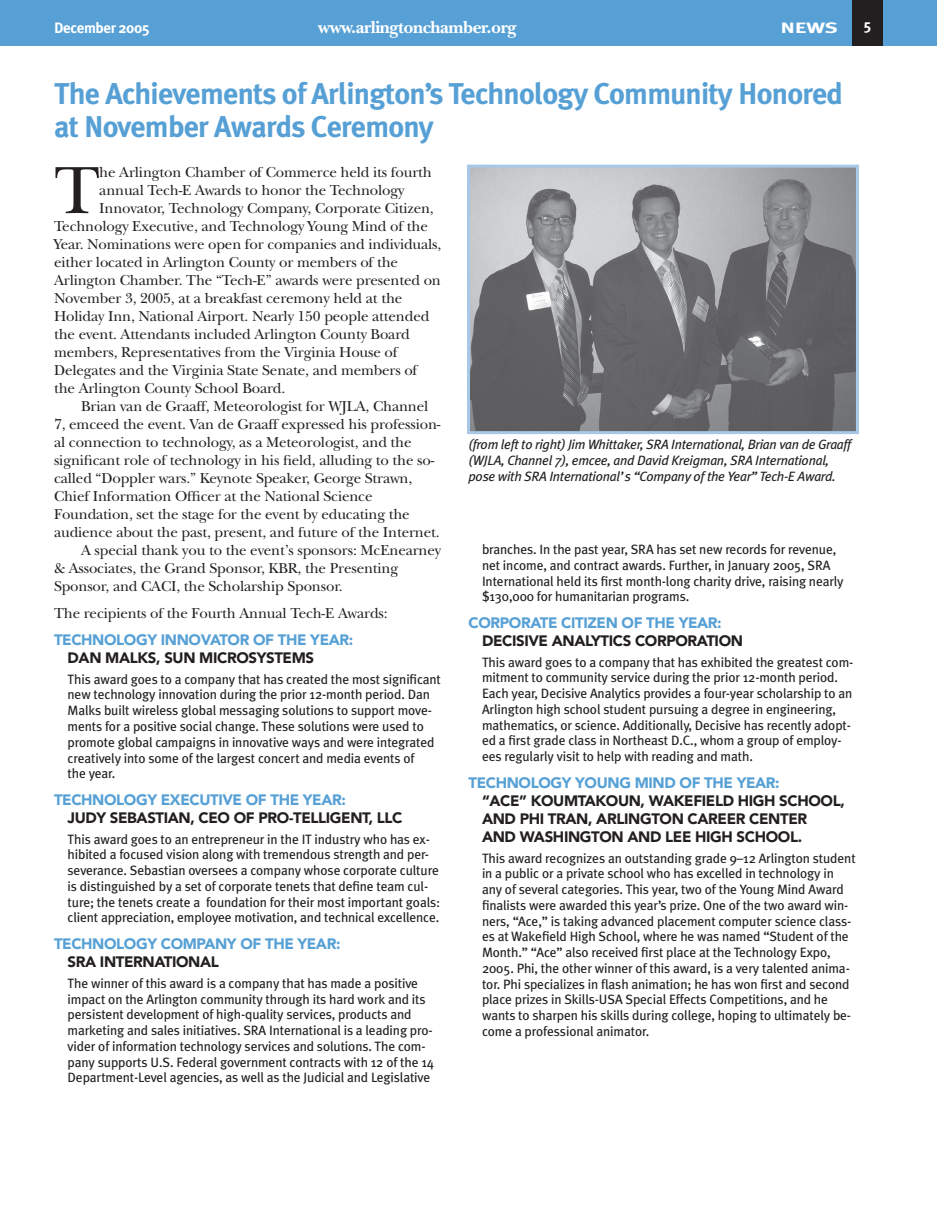
<style>
.page{position:relative;width:937px;height:1207px;background:#fff}
.page>*{position:absolute;margin:0;border:0;box-sizing:border-box;transform-origin:0 0}
.t1{font:69.6px "New Baskerville";color:#231f20}
.t2{font:700 30px/33px "Meta Plus";letter-spacing:-.025em;color:#56a0d5}
.t3{font:700 18px "New Baskerville";letter-spacing:-.025em;color:#fff}
.t4{font:15px "New Baskerville";letter-spacing:-.01em;color:#231f20}
.t5{font:900 15px/18px "Avenir";letter-spacing:-.025em;color:#231f20}
.t6{font:900 15px "Avenir";letter-spacing:-.025em;color:#56a0d5}
.t7{font:700 15px "Meta Plus";letter-spacing:-.025em;color:#fff}
.t8{font:700 15px "Meta Plus";letter-spacing:-.025em;color:#fff;scale:1.5 1}
.t9{font:13.5px/15.8px "Meta Plus";letter-spacing:-.01em;color:#231f20}
.t10{font:italic 13.5px/16.2px "Meta Plus";letter-spacing:-.02em;color:#231f20}
</style>
<div class="page">
<div style="left:0;top:0;width:936px;height:45px;background:#56a0d5"></div>
<div style="left:851px;top:0;width:31px;height:45px;background:#231f20"></div>
<img style="left:471px;top:169px;width:383px;height:261px">
<div style="left:467px;top:165px;width:391px;height:269px;border:3px solid #a8c8e7"></div>
<p class="t7" style="left:54px;top:23px;width:97px">December 2005</p>
<h3 class="t3" style="left:318px;top:21px;width:200px">www.arlingtonchamber.org</h3>
<p class="t8" style="left:780px;top:23px;width:40px">NEWS</p>
<p class="t7" style="left:863px;top:19px;width:9px">5</p>
<h2 class="t2" style="left:54px;top:80px;width:790px">The Achievements of Arlington’s Technology Community Honored at November Awards Ceremony</h2>
<h1 class="t1" style="left:54px;top:165px;width:47px">T</h1>
<p class="t4" style="left:99px;top:167px;width:334px">he Arlington Chamber of Commerce held its fourth</p>
<p class="t4" style="left:99px;top:185px;width:306px">annual Tech-E Awards to honor the Technology</p>
<p class="t4" style="left:99px;top:203px;width:336px">Innovator, Technology Company, Corporate Citizen,</p>
<p class="t4" style="left:54px;top:221px;width:375px">Technology Executive, and Technology Young Mind of the</p>
<p class="t4" style="left:54px;top:239px;width:389px">Year. Nominations were open for companies and individuals,</p>
<p class="t4" style="left:54px;top:257px;width:345px">either located in Arlington County or members of the</p>
<p class="t4" style="left:54px;top:275px;width:388px">Arlington Chamber. The “Tech-E” awards were presented on</p>
<p class="t4" style="left:54px;top:293px;width:349px">November 3, 2005, at a breakfast ceremony held at the</p>
<p class="t4" style="left:54px;top:311px;width:376px">Holiday Inn, National Airport. Nearly 150 people attended</p>
<p class="t4" style="left:54px;top:329px;width:357px">the event. Attendants included Arlington County Board</p>
<p class="t4" style="left:54px;top:347px;width:345px">members, Representatives from the Virginia House of</p>
<p class="t4" style="left:54px;top:365px;width:364px">Delegates and the Virginia State Senate, and members of</p>
<p class="t4" style="left:54px;top:383px;width:233px">the Arlington County School Board.</p>
<p class="t4" style="left:81px;top:401px;width:348px">Brian van de Graaff, Meteorologist for WJLA, Channel</p>
<p class="t4" style="left:54px;top:419px;width:388px">7, emceed the event. Van de Graaff expressed his profession-</p>
<p class="t4" style="left:54px;top:437px;width:359px">al connection to technology, as a Meteorologist, and the</p>
<p class="t4" style="left:54px;top:455px;width:381px">significant role of technology in his field, alluding to the so-</p>
<p class="t4" style="left:54px;top:473px;width:359px">called “Doppler wars.” Keynote Speaker, George Strawn,</p>
<p class="t4" style="left:54px;top:491px;width:320px">Chief Information Officer at the National Science</p>
<p class="t4" style="left:54px;top:509px;width:357px">Foundation, set the stage for the event by educating the</p>
<p class="t4" style="left:54px;top:527px;width:387px">audience about the past, present, and future of the Internet.</p>
<p class="t4" style="left:81px;top:545px;width:361px">A special thank you to the event’s sponsors: McEnearney</p>
<p class="t4" style="left:54px;top:563px;width:345px">&amp; Associates, the Grand Sponsor, KBR, the Presenting</p>
<p class="t4" style="left:54px;top:581px;width:290px">Sponsor, and CACI, the Scholarship Sponsor.</p>
<p class="t4" style="left:54px;top:608px;width:335px">The recipients of the Fourth Annual Tech-E Awards:</p>
<p class="t6" style="left:54px;top:633px;width:300px">TECHNOLOGY INNOVATOR OF THE YEAR:</p>
<p class="t5" style="left:68px;top:650px;width:248px">DAN MALKS, SUN MICROSYSTEMS</p>
<p class="t9" style="left:68px;top:672px;width:375px">This award goes to a company that has created the most significant new technology innovation during the prior 12-month period. Dan Malks built wireless global messaging solutions to support move&shy;ments for a positive social change. These solutions were used to promote global campaigns in innovative ways and were integrated creatively into some of the largest concert and media events of<br>the year.</p>
<p class="t6" style="left:54px;top:793px;width:293px">TECHNOLOGY EXECUTIVE OF THE YEAR:</p>
<p class="t5" style="left:68px;top:810px;width:336px">JUDY SEBASTIAN, CEO OF PRO-TELLIGENT, LLC</p>
<p class="t9" style="left:68px;top:831px;width:374px">This award goes to an entrepreneur in the IT industry who has ex&shy;hibited a focused vision along with tremendous strength and per&shy;severance. Sebastian oversees a company whose corporate culture is distinguished by a set of corporate tenets that define team cul&shy;ture; the tenets create a foundation for their most important goals: client appreciation, employee motivation, and technical excellence.</p>
<p class="t6" style="left:54px;top:937px;width:288px">TECHNOLOGY COMPANY OF THE YEAR:</p>
<p class="t5" style="left:68px;top:954px;width:153px">SRA INTERNATIONAL</p>
<p class="t9" style="left:68px;top:975px;width:368px">The winner of this award is a company that has made a positive impact on the Arlington community through its hard work and its persistent development of high-quality services, products and marketing and sales initiatives. SRA International is a leading pro&shy;vider of information technology services and solutions. The com&shy;pany supports U.S. Federal government contracts with 12 of the 14<br>Department-Level agencies, as well as the Judicial and Legislative</p>
<p class="t10" style="left:468px;top:437px;width:384px">(from left to right) Jim Whittaker, SRA International, Brian van de Graaff (WJLA, Channel 7), emcee, and David Kreigman, SRA International, pose with SRA International’s “Company of the Year” Tech-E Award.</p>
<p class="t9" style="left:482px;top:542px;width:363px">branches. In the past year, SRA has set new records for revenue, net income, and contract awards. Further, in January 2005, SRA International held its first month-long charity drive, raising nearly $130,000 for humanitarian programs.</p>
<p class="t6" style="left:468px;top:616px;width:254px">CORPORATE CITIZEN OF THE YEAR:</p>
<p class="t5" style="left:482px;top:633px;width:262px">DECISIVE ANALYTICS CORPORATION</p>
<p class="t9" style="left:482px;top:655px;width:373px">This award goes to a company that has exhibited the greatest com&shy;mitment to community service during the prior 12-month period.<br>Each year, Decisive Analytics provides a four-year scholarship to an Arlington high school student pursuing a degree in engineering, mathematics, or science. Additionally, Decisive has recently adopt&shy;ed a first grade class in Northeast D.C., whom a group of employ&shy;ees regularly visit to help with reading and math.</p>
<p class="t6" style="left:468px;top:776px;width:312px">TECHNOLOGY YOUNG MIND OF THE YEAR:</p>
<p class="t5" style="left:482px;top:793px;width:364px">“ACE” KOUMTAKOUN, WAKEFIELD HIGH SCHOOL,<br>AND PHI TRAN, ARLINGTON CAREER CENTER<br>AND WASHINGTON AND LEE HIGH SCHOOL.</p>
<p class="t9" style="left:482px;top:850px;width:375px">This award recognizes an outstanding grade 9–12 Arlington student in a public or a private school who has excelled in technology in any of several categories. This year, two of the Young Mind Award finalists were awarded this year’s prize. One of the two award win&shy;ners, “Ace,” is taking advanced placement computer science class&shy;es at Wakefield High School, where he was named “Student of the Month.” “Ace” also received first place at the Technology Expo, 2005. Phi, the other winner of this award, is a very talented anima&shy;tor. Phi specializes in flash animation; he has won first and second place prizes in Skills-USA Special Effects Competitions, and he wants to sharpen his skills during college, hoping to ultimately be&shy;come a professional animator.</p>
</div>
